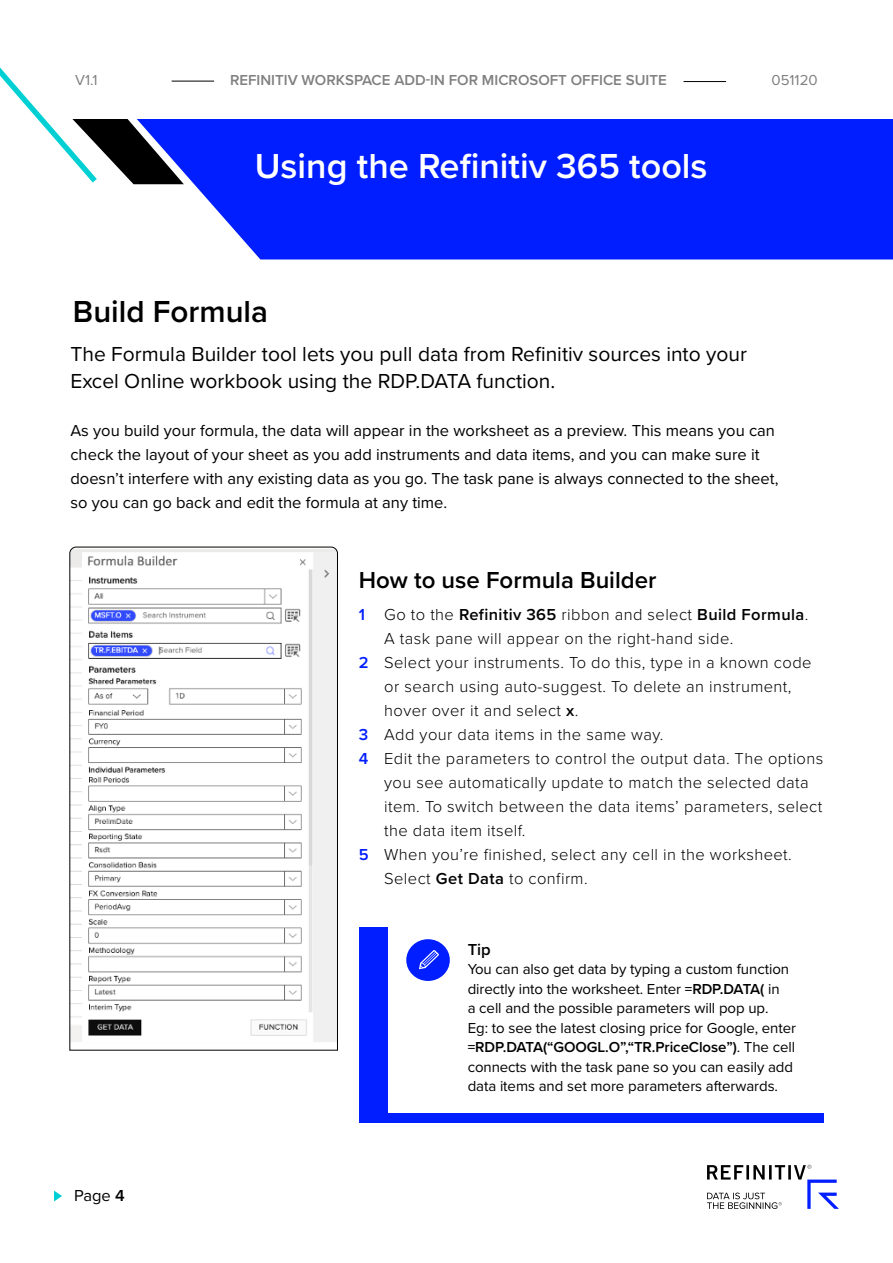
<style>
.page{position:relative;width:893px;height:1263px;background:#fff}
.page>*{position:absolute;margin:0;border:0;box-sizing:border-box;transform-origin:0 0}
.t1{font:600 36px "Proxima Nova";color:#fff}
.t2{font:600 31.5px "Proxima Nova";color:#000}
.t3{font:600 24px "Proxima Nova";color:#000}
.t4{font:21px/27px "Proxima Nova";color:#000}
.t5{font:300 16.5px "Proxima Nova";letter-spacing:.025em;color:#000}
.t6{font:16.5px/24px "Proxima Nova";color:#000}
.t7{font:600 16.5px "Proxima Nova";letter-spacing:.025em;color:#000}
.t8{font:15px/19.5px "Proxima Nova";letter-spacing:-.005em;color:#000}
.t9{font:600 15px "Proxima Nova";color:#808080}
.t10{font:15px "Proxima Nova";color:#808080}
.s1{color:#001eff}
.s2{font-weight:300}
.s3{font-weight:600;color:#001eff}
.s4{font-weight:600}
</style>
<div class="page">
<div style="left:184px;top:119px;width:709px;height:140px;background:#001eff"></div>
<svg style="left:0;top:67px;width:184px;height:118px"></svg>
<svg style="left:707px;top:1165px;width:132px;height:44px"></svg>
<svg style="left:54px;top:1190px;width:8px;height:11px"></svg>
<div style="left:54px;top:54px;width:839px;height:65px;background:#fff"></div>
<hr style="left:172px;top:81px;width:42px;height:1px;background:#000">
<hr style="left:684px;top:81px;width:42px;height:1px;background:#000">
<div style="left:359px;top:927px;width:464px;height:196px;background:#001eff"></div>
<div style="left:388px;top:914px;width:464px;height:198px;background:#fff"></div>
<div style="left:406px;top:939px;width:44px;height:42px;background:#001eff;border-radius:50%"></div>
<svg style="left:419px;top:950px;width:20px;height:19px"></svg>
<svg style="left:69px;top:547px;width:269px;height:503px"></svg>
<p class="t10" style="left:75px;top:69px;width:24px">V1.1</p>
<p class="t9" style="left:230px;top:69px;width:438px">REFINITIV WORKSPACE ADD-IN FOR MICROSOFT OFFICE SUITE</p>
<p class="t10" style="left:771px;top:69px;width:48px">051120</p>
<h1 class="t1" style="left:255px;top:140px;width:454px">Using the Refinitiv 365 tools</h1>
<h2 class="t2" style="left:73px;top:287px;width:197px">Build Formula</h2>
<p class="t4" style="left:70px;top:339px;width:678px">The Formula Builder tool lets you pull data from Refinitiv sources into your<br>Excel Online workbook using the RDP.DATA function.</p>
<p class="t6" style="left:70px;top:418px;width:710px">As you build your formula, the data will appear in the worksheet as a preview. This means you can check the layout of your sheet as you add instruments and data items, and you can make sure it doesn’t interfere with any existing data as you go. The task pane is always connected to the sheet, so you can go back and edit the formula at any time.</p>
<h3 class="t3" style="left:359px;top:562px;width:299px">How to use Formula Builder</h3>
<p class="t7" style="left:359px;top:602px;width:451px"><span class="s1">1</span> <span class="s2">Go to the</span> Refinitiv 365 <span class="s2">ribbon and select</span> Build Formula<span class="s2">.</span></p>
<p class="t5" style="left:384px;top:626px;width:351px">A task pane will appear on the right-hand side.</p>
<p class="t5" style="left:359px;top:650px;width:454px"><span class="s3">2</span> Select your instruments. To do this, type in a known code</p>
<p class="t5" style="left:384px;top:674px;width:409px">or search using auto-suggest. To delete an instrument,</p>
<p class="t5" style="left:384px;top:698px;width:196px">hover over it and select <span class="s4">x</span>.</p>
<p class="t5" style="left:359px;top:722px;width:306px"><span class="s3">3</span> Add your data items in the same way.</p>
<p class="t5" style="left:359px;top:746px;width:466px"><span class="s3">4</span> Edit the parameters to control the output data. The options</p>
<p class="t5" style="left:384px;top:770px;width:426px">you see automatically update to match the selected data</p>
<p class="t5" style="left:384px;top:794px;width:440px">item. To switch between the data items’ parameters, select</p>
<p class="t5" style="left:384px;top:818px;width:143px">the data item itself.</p>
<p class="t5" style="left:359px;top:842px;width:435px"><span class="s3">5</span> When you’re finished, select any cell in the worksheet.</p>
<p class="t5" style="left:384px;top:866px;width:205px">Select <span class="s4">Get Data</span> to confirm.</p>
<p class="t6" style="left:74px;top:1183px;width:52px">Page <span class="s4">4</span></p>
<p class="t7" style="left:468px;top:937px;width:25px">Tip</p>
<p class="t8" style="left:468px;top:959px;width:330px">You can also get data by typing a custom function directly into the worksheet. Enter <span class="s4">=RDP.DATA(</span> in<br>a cell and the possible parameters will pop up.<br>Eg: to see the latest closing price for Google, enter <span class="s4">=RDP.DATA(“GOOGL.O”,“TR.PriceClose”)</span>. The cell connects with the task pane so you can easily add data items and set more parameters afterwards.</p>
</div>
